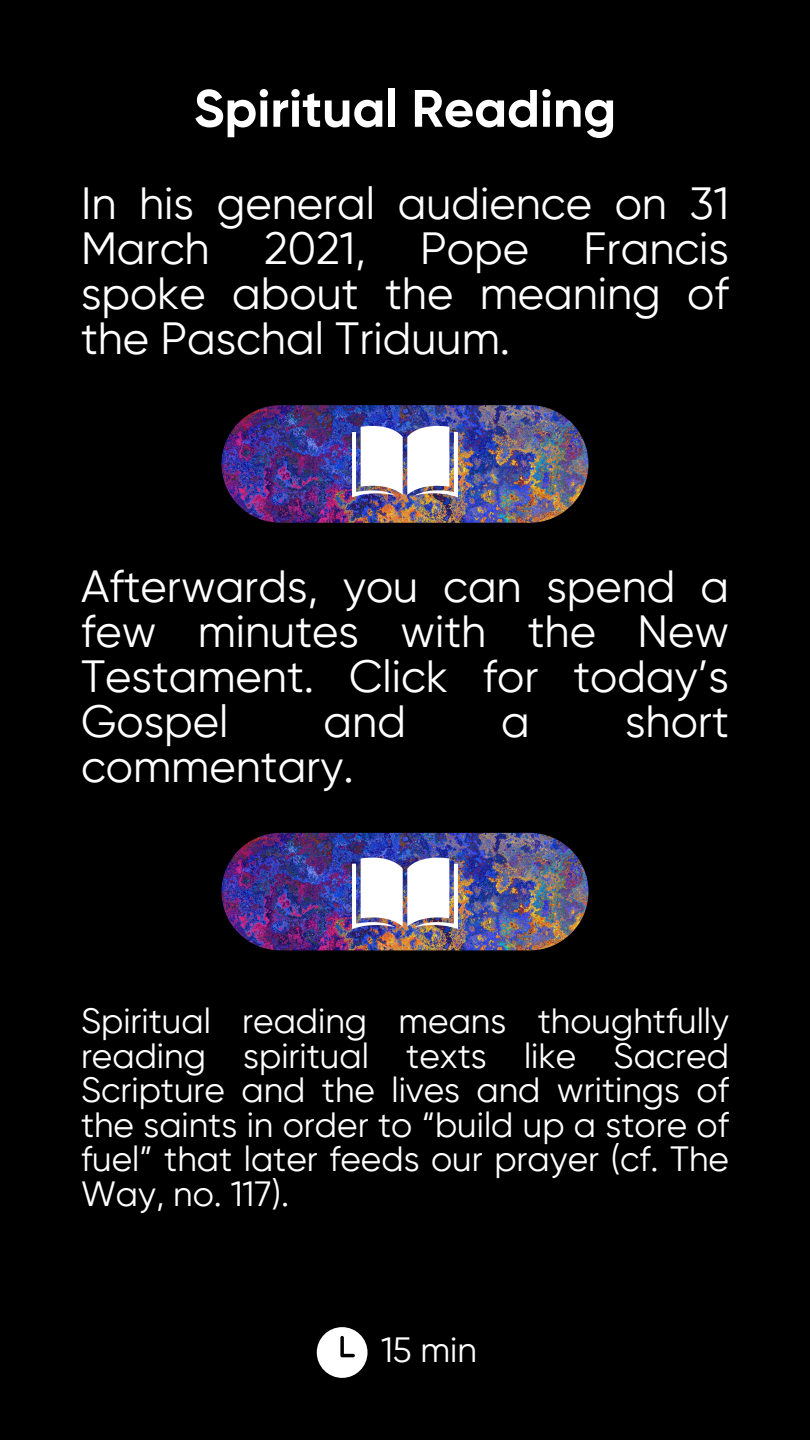
<style>
.page{position:relative;width:810px;height:1440px;background:#000}
.page>*{position:absolute;margin:0;border:0;box-sizing:border-box;transform-origin:0 0}
.t1{font:700 52.5px "Gilroy";color:#fff}
.t2{font:45px/45px "Gilroy";color:#fff;text-align:justify}
.t3{font:35px/34.5px "Gilroy";color:#fff;text-align:justify}
</style>
<div class="page">
<img style="left:222px;top:405px;width:366px;height:118px;border-radius:59px">
<img style="left:352px;top:423px;width:106px;height:74px">
<img style="left:222px;top:833px;width:366px;height:117px;border-radius:59px">
<img style="left:352px;top:854px;width:106px;height:75px">
<svg style="left:317px;top:1327px;width:51px;height:51px"></svg>
<h2 class="t1" style="left:194px;top:86px;width:424px">Spiritual Reading</h2>
<p class="t2" style="left:81px;top:184px;width:649px">In his general audience on 31<br>March 2021, Pope Francis spoke about the meaning of the Paschal Triduum.</p>
<h2 class="t2" style="left:81px;top:567px;width:649px">Afterwards, you can spend a few minutes with the New Testament. Click for today’s Gospel</h2>
<h2 class="t2" style="left:324px;top:702px;width:84px">and</h2>
<h2 class="t2" style="left:501px;top:702px;width:30px">a</h2>
<h2 class="t2" style="left:625px;top:702px;width:105px">short</h2>
<h2 class="t2" style="left:81px;top:747px;width:274px">commentary.</h2>
<p class="t3" style="left:81px;top:1007px;width:649px">Spiritual reading means thoughtfully reading spiritual texts like Sacred Scripture and the lives and writings of the saints in order to “build up a store of fuel” that later feeds our prayer (cf. The Way, no. 117).</p>
<p class="t3" style="left:381px;top:1335px;width:97px">15 min</p>
</div>
